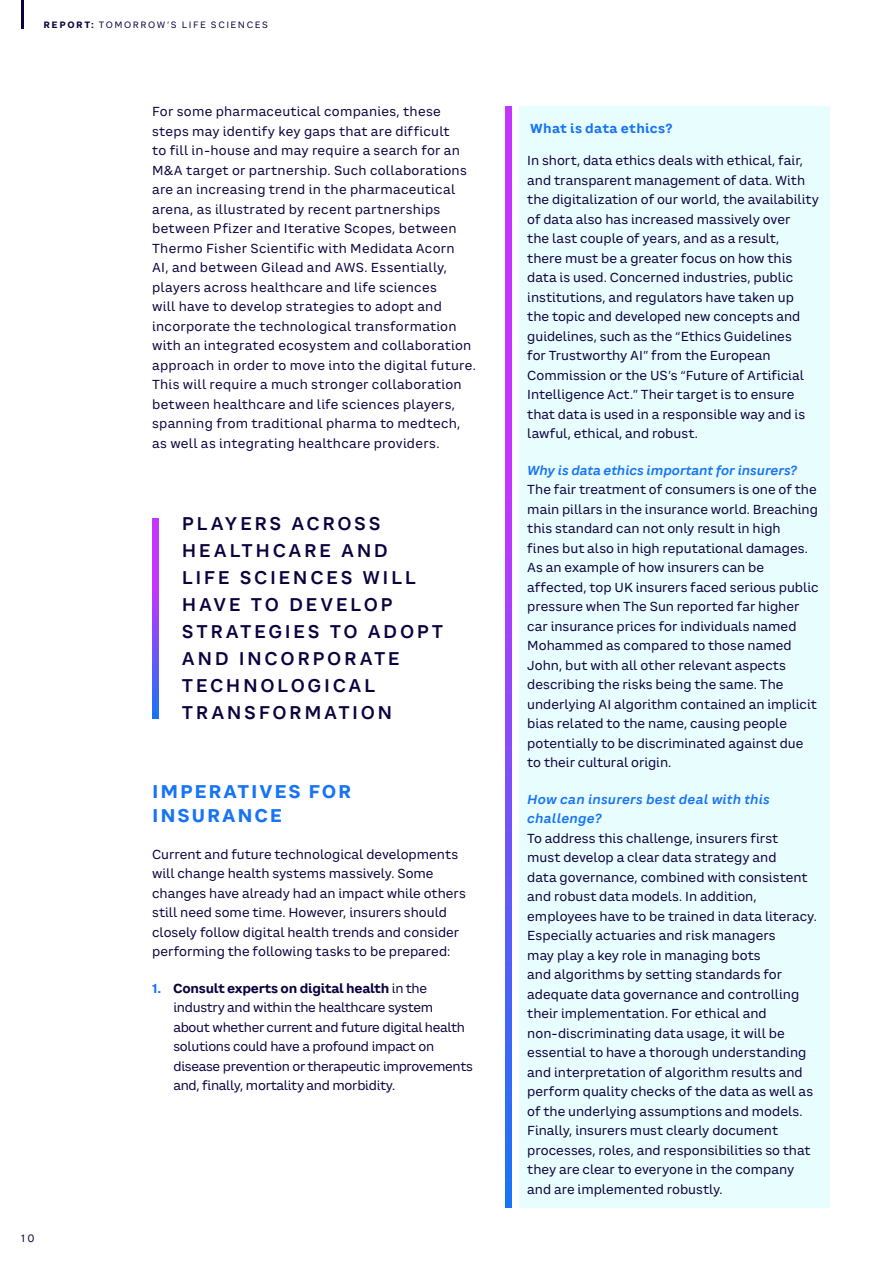
<style>
.page{position:relative;width:893px;height:1263px;background:#fff}
.page>*{position:absolute;margin:0;border:0;box-sizing:border-box;transform-origin:0 0}
.P1_LARGE_PULLOUT_TEX{font:600 18px/27px "CA Saygon Text";letter-spacing:.14em;color:#0d003f}
.R6_BODYTEXT_8_5_13{font:700 18px/24px "CA Saygon Text";letter-spacing:.1em;color:#1774f5}
.R6_BODYTEXT_8_5_13-2{font:12.75px/19.5px "CA Saygon Text";color:#0d003f}
.R6_BODYTEXT_8_5_13-3{font:12.75px/19.5px "CA Saygon Text";letter-spacing:.02em;color:#0d003f}
.R6_BODYTEXT_8_5_13-4{font:12.75px/19.5px "CA Saygon Text";letter-spacing:-.02em;color:#0d003f}
.R15_BLUEBOX_HEADING{font:700 12.75px "CA Saygon Text";letter-spacing:.025em;color:#1774f5}
.t1{font:10.5px "CA Saygon Text";color:#0d003f}
.t2{font:9px "CA Saygon Text";letter-spacing:.17em;color:#0d003f}
.s1{font-weight:700}
.s2{font-weight:700;color:#1774f5}
.s3{font-weight:600;font-style:italic;color:#1774f5}
</style>
<div class="page">
<svg style="left:152px;top:519px;width:7px;height:200px"></svg>
<div style="left:519px;top:106px;width:310px;height:1102px;background:#e8fdfd"></div>
<svg style="left:506px;top:106px;width:6px;height:1102px;background:#8a4afb"></svg>
<hr style="left:21px;top:0;width:2px;height:28px;background:#0d003f">
<p class="t2" style="left:44px;top:18px;width:226px"><span class="s1">REPORT:</span> TOMORROW’S LIFE SCIENCES</p>
<p class="R6_BODYTEXT_8_5_13-3" style="left:152px;top:102px;width:325px">For some pharmaceutical companies, these steps may identify key gaps that are difficult<br>to fill in-house and may require a search for an M&amp;A target or partnership. Such collaborations are an increasing trend in the pharmaceutical arena, as illustrated by recent partnerships between Pfizer and Iterative Scopes, between Thermo Fisher Scientific with Medidata Acorn<br>AI, and between Gilead and AWS. Essentially, players across healthcare and life sciences<br>will have to develop strategies to adopt and incorporate the technological transformation with an integrated ecosystem and collaboration approach in order to move into the digital future.<br>This will require a much stronger collaboration between healthcare and life sciences players, spanning from traditional pharma to medtech, as well as integrating healthcare providers.</p>
<p class="P1_LARGE_PULLOUT_TEX" style="left:182px;top:510px;width:263px">PLAYERS ACROSS<br>HEALTHCARE AND<br>LIFE SCIENCES WILL<br>HAVE TO DEVELOP<br>STRATEGIES TO ADOPT<br>AND INCORPORATE<br>TECHNOLOGICAL<br>TRANSFORMATION</p>
<p class="R6_BODYTEXT_8_5_13" style="left:152px;top:780px;width:201px">IMPERATIVES FOR<br>INSURANCE</p>
<p class="R6_BODYTEXT_8_5_13-2" style="left:152px;top:844px;width:315px">Current and future technological developments will change health systems massively. Some changes have already had an impact while others still need some time. However, insurers should closely follow digital health trends and consider performing the following tasks to be prepared:</p>
<p class="R6_BODYTEXT_8_5_13-4" style="left:173px;top:978px;width:301px;text-indent:-21px"><span class="s2">1.</span> <span class="s1">Consult experts on digital health</span> in the industry and within the healthcare system about whether current and future digital health solutions could have a profound impact on disease prevention or therapeutic improvements and, finally, mortality and morbidity.</p>
<p class="t1" style="left:21px;top:1230px;width:15px">10</p>
<p class="R15_BLUEBOX_HEADING" style="left:530px;top:119px;width:144px">What is data ethics?</p>
<p class="R6_BODYTEXT_8_5_13-2" style="left:527px;top:151px;width:293px">In short, data ethics deals with ethical, fair, and transparent management of data. With the digitalization of our world, the availability of data also has increased massively over<br>the last couple of years, and as a result,<br>there must be a greater focus on how this data is used. Concerned industries, public institutions, and regulators have taken up the topic and developed new concepts and guidelines, such as the “Ethics Guidelines<br>for Trustworthy AI” from the European Commission or the US’s “Future of Artificial Intelligence Act.” Their target is to ensure that data is used in a responsible way and is lawful, ethical, and robust.</p>
<p class="R6_BODYTEXT_8_5_13-2" style="left:527px;top:460px;width:293px"><span class="s3">Why is data ethics important for insurers?<br></span>The fair treatment of consumers is one of the main pillars in the insurance world. Breaching this standard can not only result in high<br>fines but also in high reputational damages.<br>As an example of how insurers can be affected, top UK insurers faced serious public pressure when The Sun reported far higher car insurance prices for individuals named Mohammed as compared to those named John, but with all other relevant aspects describing the risks being the same. The underlying AI algorithm contained an implicit bias related to the name, causing people potentially to be discriminated against due to their cultural origin.</p>
<p class="R6_BODYTEXT_8_5_13-2" style="left:527px;top:789px;width:291px"><span class="s3">How can insurers best deal with this challenge?<br></span>To address this challenge, insurers first<br>must develop a clear data strategy and<br>data governance, combined with consistent and robust data models. In addition, employees have to be trained in data literacy.<br>Especially actuaries and risk managers<br>may play a key role in managing bots<br>and algorithms by setting standards for adequate data governance and controlling their implementation. For ethical and non-discriminating data usage, it will be essential to have a thorough understanding and interpretation of algorithm results and perform quality checks of the data as well as of the underlying assumptions and models.<br>Finally, insurers must clearly document processes, roles, and responsibilities so that they are clear to everyone in the company and are implemented robustly.</p>
</div>
